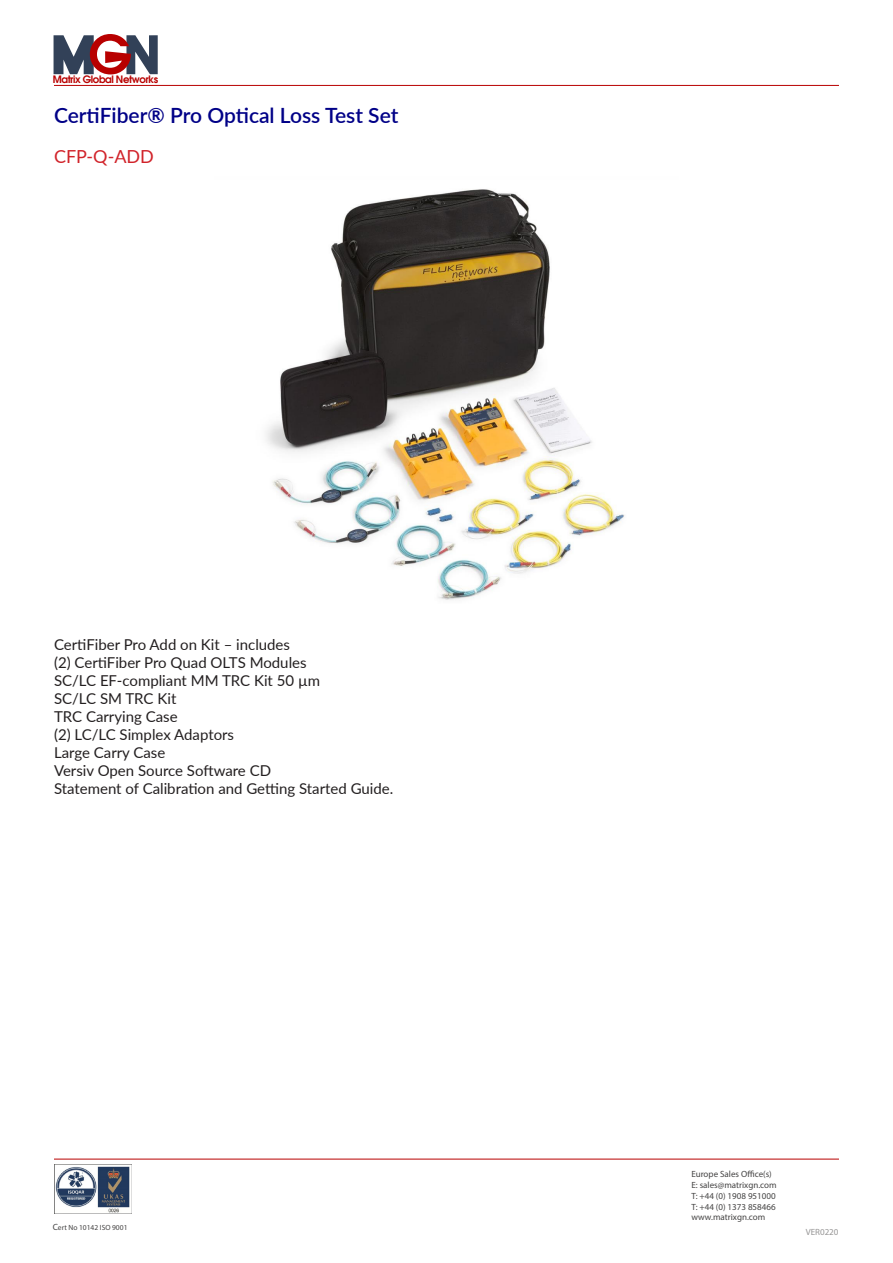
<style>
.page{position:relative;width:893px;height:1263px;background:#fff}
.page>*{position:absolute;margin:0;border:0;box-sizing:border-box;transform-origin:0 0}
.t1{font:600 21px "Lato";color:#000087}
.t2{font:18px "Lato";color:#d1232a}
.t3{font:15px "Lato";color:#231f20}
.t4{font:600 10.2px "Avant Garde";letter-spacing:-.04em;color:#b80000}
.t5{font:9px/10.8px "Myriad Pro";color:#444343}
.t6{font:9px "Myriad Pro";color:#979696}
.t7{font:7.5px "Myriad Pro";color:#444343}
.s1{font-size:9px}
</style>
<div class="page">
<svg style="left:54px;top:34px;width:104px;height:40px"></svg>
<img style="left:55px;top:1164px;width:77px;height:49px">
<hr style="left:54px;top:1159px;width:785px;height:1px;background:#b80000">
<hr style="left:54px;top:85px;width:785px;height:1px;background:#b80000">
<img style="left:266px;top:189px;width:359px;height:411px">
<p class="t4" style="left:53px;top:72px;width:107px">Matrix Global Networks</p>
<p class="t1" style="left:54px;top:100px;width:346px">CertiFiber® Pro Optical Loss Test Set</p>
<p class="t2" style="left:54px;top:144px;width:101px">CFP-Q-ADD</p>
<p class="t3" style="left:54px;top:634px;width:238px">CertiFiber Pro Add on Kit – includes</p>
<p class="t3" style="left:54px;top:652px;width:254px">(2) CertiFiber Pro Quad OLTS Modules</p>
<p class="t3" style="left:54px;top:670px;width:268px">SC/LC EF-compliant MM TRC Kit 50 µm</p>
<p class="t3" style="left:54px;top:688px;width:124px">SC/LC SM TRC Kit</p>
<p class="t3" style="left:54px;top:706px;width:125px">TRC Carrying Case</p>
<p class="t3" style="left:54px;top:724px;width:182px">(2) LC/LC Simplex Adaptors</p>
<p class="t3" style="left:54px;top:742px;width:113px">Large Carry Case</p>
<p class="t3" style="left:54px;top:760px;width:219px">Versiv Open Source Software CD</p>
<p class="t3" style="left:54px;top:778px;width:341px">Statement of Calibration and Getting Started Guide.</p>
<p class="t7" style="left:53px;top:1223px;width:76px"><span class="s1">C</span>ert No 10142 ISO 9001</p>
<p class="t5" style="left:691px;top:1169px;width:87px">Europe Sales Office(s)<br>E: sales@matrixgn.com<br>T: +44 (0) 1908 951000<br>T: +44 (0) 1373 858466 www.matrixgn.com</p>
<p class="t6" style="left:806px;top:1226px;width:34px">VER0220</p>
</div>
